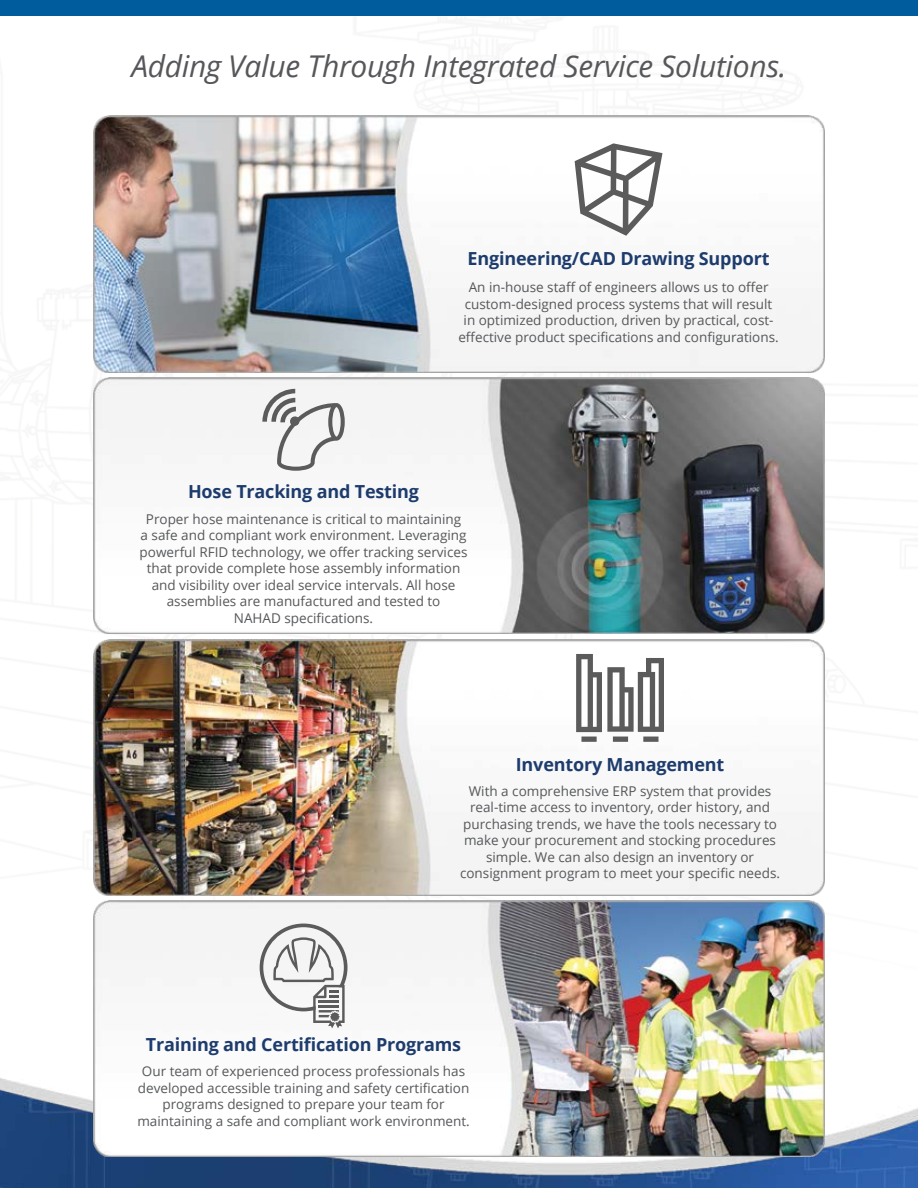
<style>
.page{position:relative;width:918px;height:1188px;background:#fff}
.page>*{position:absolute;margin:0;border:0;box-sizing:border-box;transform-origin:0 0}
.t1{font:italic 30px "Open Sans";letter-spacing:-.01em;color:#55575a}
.t2{font:700 18px "Open Sans";letter-spacing:-.01em;color:#1d3c6d}
.t3{font:13.5px/16.5px "Open Sans";color:#55575a;text-align:center}
</style>
<div class="page">
<img style="left:0;top:15px;width:918px;height:1004px">
<img style="left:0;top:1019px;width:918px;height:169px">
<div style="left:0;top:0;width:918px;height:15px;background:#005c9d"></div>
<img style="left:94px;top:901px;width:730px;height:256px">
<img style="left:94px;top:639px;width:730px;height:256px">
<img style="left:94px;top:377px;width:730px;height:257px">
<img style="left:94px;top:116px;width:730px;height:256px">
<svg style="left:575px;top:143px;width:88px;height:93px"></svg>
<svg style="left:262px;top:389px;width:83px;height:82px"></svg>
<svg style="left:576px;top:654px;width:88px;height:88px"></svg>
<svg style="left:260px;top:924px;width:88px;height:104px"></svg>
<h1 class="t1" style="left:131px;top:46px;width:657px">Adding Value Through Integrated Service Solutions.</h1>
<h2 class="t2" style="left:468px;top:246px;width:303px">Engineering/CAD Drawing Support</h2>
<p class="t3" style="left:458px;top:279px;width:322px">An in-house staff of engineers allows us to offer custom-designed process systems that will result in optimized production, driven by practical, cost&shy;effective product specifications and configurations.</p>
<h2 class="t2" style="left:188px;top:479px;width:232px">Hose Tracking and Testing</h2>
<p class="t3" style="left:140px;top:510px;width:329px">Proper hose maintenance is critical to maintaining<br>a safe and compliant work environment. Leveraging powerful RFID technology, we offer tracking services that provide complete hose assembly information and visibility over ideal service intervals. All hose assemblies are manufactured and tested to<br>NAHAD specifications.</p>
<h2 class="t2" style="left:516px;top:751px;width:210px">Inventory Management</h2>
<p class="t3" style="left:460px;top:782px;width:321px">With a comprehensive ERP system that provides real-time access to inventory, order history, and purchasing trends, we have the tools necessary to make your procurement and stocking procedures simple. We can also design an inventory or consignment program to meet your specific needs.</p>
<h2 class="t2" style="left:146px;top:1031px;width:317px">Training and Certification Programs</h2>
<p class="t3" style="left:137px;top:1063px;width:334px">Our team of experienced process professionals has developed accessible training and safety certification programs designed to prepare your team for maintaining a safe and compliant work environment.</p>
</div>
